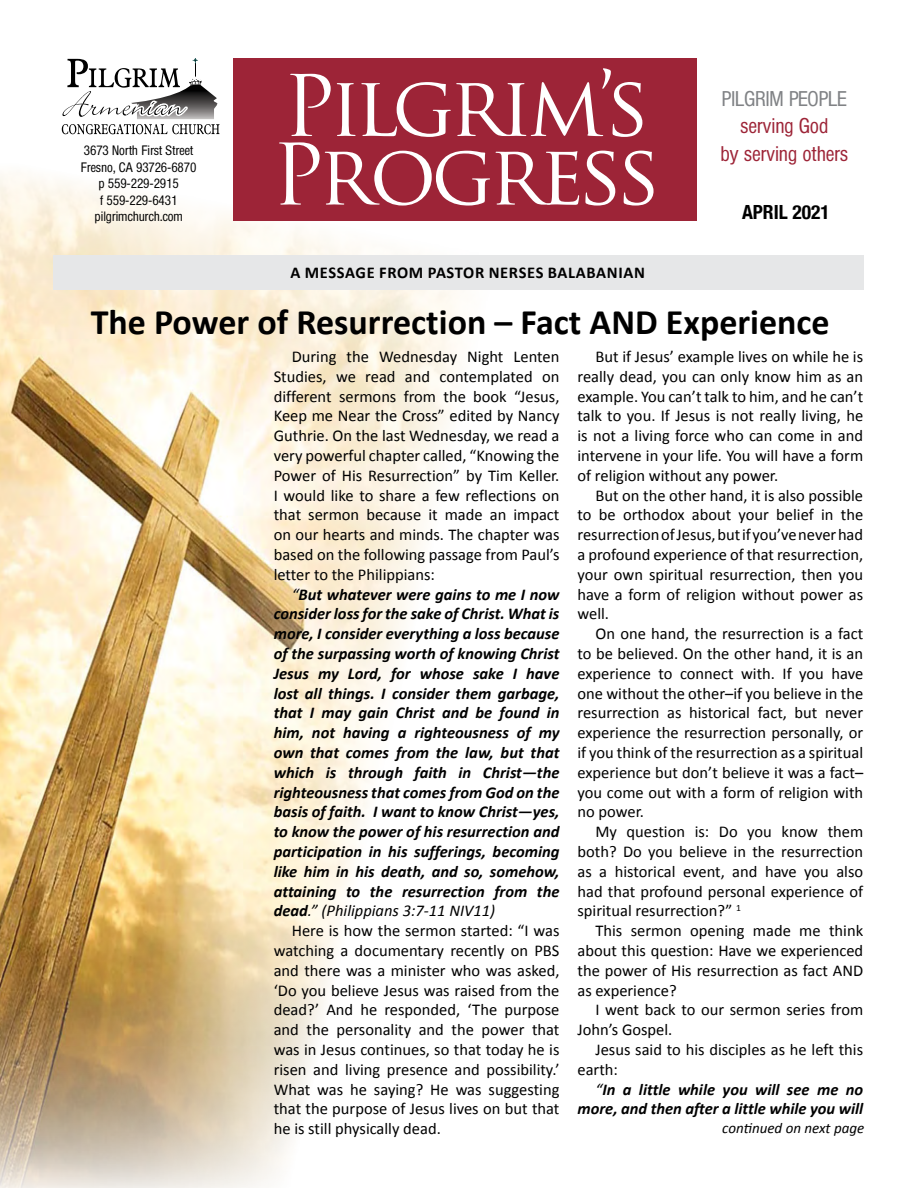
<style>
.page{position:relative;width:918px;height:1188px;background:#fff}
.page>*{position:absolute;margin:0;border:0;box-sizing:border-box;transform-origin:0 0}
.t1{font:82.35px/68.6px "Trajan Pro";letter-spacing:-.06em;color:#fff}
.t2{font:700 36px "Calibri";color:#000}
.t3{font:300 21px/27px "Helten Condensed";letter-spacing:.02em;color:#9d2437;text-align:center}
.t4{font:300 21px "Helten Condensed";letter-spacing:.02em;color:#808285}
.t5{font:700 condensed 19.5px "Helvetica Neue";color:#000}
.t6{font:16.5px/19.8px "Calibri";color:#000;text-align:justify}
.t7{font:italic 700 16.5px/19.8px "Calibri";color:#000;text-align:justify}
.t8{font:700 16.5px "Calibri";letter-spacing:.04em;color:#000}
.t9{font:italic 15px "Calibri";color:#000}
.t10{font:300 13.5px/16.5px "Helten Condensed";letter-spacing:.02em;color:#000;text-align:center}
.s1{font-weight:400}
</style>
<div class="page">
<img style="left:0;top:174px;width:499px;height:1014px">
<div style="left:54px;top:256px;width:810px;height:34px;background:#e6e7e8"></div>
<div style="left:233px;top:59px;width:464px;height:162px;background:#9d2437"></div>
<svg style="left:61px;top:58px;width:159px;height:77px"></svg>
<p class="t10" style="left:81px;top:142px;width:117px">3673 North First Street<br>Fresno, CA 93726-6870 p 559-229-2915<br>f 559-229-6431 pilgrimchurch.com</p>
<h1 class="t1" style="left:272px;top:71px;width:391px">Pilgrim’s<br>Progress</h1>
<p class="t8" style="left:290px;top:262px;width:356px">A MESSAGE FROM PASTOR NERSES BALABANIAN</p>
<p class="t4" style="left:722px;top:88px;width:126px">PILGRIM PEOPLE</p>
<p class="t3" style="left:721px;top:113px;width:129px">serving God<br>by serving others</p>
<p class="t5" style="left:742px;top:196px;width:89px">APRIL 2021</p>
<h2 class="t2" style="left:91px;top:299px;width:740px">The Power of Resurrection – Fact AND Experience</h2>
<p class="t6" style="left:274px;top:346px;width:287px;text-indent:18px">During the Wednesday Night Lenten Studies, we read and contemplated on different sermons from the book “Jesus, Keep me Near the Cross” edited by Nancy Guthrie. On the last Wednesday, we read a very powerful chapter called, “Knowing the Power of His Resurrection” by Tim Keller.<br>I would like to share a few reflections on that sermon because it made an impact on our hearts and minds. The chapter was based on the following passage from Paul’s letter to the Philippians:</p>
<p class="t7" style="left:274px;top:583px;width:287px;text-indent:18px"><span class="s1">“</span>But whatever were gains to me I now consider loss for the sake of Christ. What is more, I consider everything a loss because of the surpassing worth of knowing Christ Jesus my Lord, for whose sake I have lost all things. I consider them garbage, that I may gain Christ and be found in him, not having a righteousness of my own that comes from the law, but that which is through faith in Christ—the righteousness that comes from God on the basis of faith. I want to know Christ—yes, to know the power of his resurrection and participation in his sufferings, becoming like him in his death, and so, somehow, attaining to the resurrection from the dead<span class="s1">.” (Philippians 3:7-11 NIV11)</span></p>
<p class="t6" style="left:274px;top:920px;width:287px;text-indent:18px">Here is how the sermon started: “I was watching a documentary recently on PBS and there was a minister who was asked, ‘Do you believe Jesus was raised from the dead?’ And he responded, ‘The purpose and the personality and the power that was in Jesus continues, so that today he is risen and living presence and possibility.’ What was he saying? He was suggesting that the purpose of Jesus lives on but that he is still physically dead.</p>
<p class="t6" style="left:577px;top:346px;width:287px;text-indent:18px">But if Jesus’ example lives on while he is really dead, you can only know him as an example. You can’t talk to him, and he can’t talk to you. If Jesus is not really living, he is not a living force who can come in and intervene in your life. You will have a form of religion without any power.</p>
<p class="t6" style="left:577px;top:484px;width:287px;text-indent:18px">But on the other hand, it is also possible to be orthodox about your belief in the resurrection of Jesus, but if you’ve never had a profound experience of that resurrection, your own spiritual resurrection, then you have a form of religion without power as well.</p>
<p class="t6" style="left:577px;top:623px;width:287px;text-indent:18px">On one hand, the resurrection is a fact to be believed. On the other hand, it is an experience to connect with. If you have one without the other–if you believe in the resurrection as historical fact, but never experience the resurrection personally, or if you think of the resurrection as a spiritual experience but don’t believe it was a fact– you come out with a form of religion with no power.</p>
<p class="t6" style="left:577px;top:821px;width:287px;text-indent:18px">My question is: Do you know them both? Do you believe in the resurrection as a historical event, and have you also had that profound personal experience of spiritual resurrection?” <sup>1</sup></p>
<p class="t6" style="left:577px;top:920px;width:287px;text-indent:18px">This sermon opening made me think about this question: Have we experienced the power of His resurrection as fact AND as experience?</p>
<p class="t6" style="left:577px;top:999px;width:287px;text-indent:18px">I went back to our sermon series from<br>John’s Gospel.</p>
<p class="t6" style="left:577px;top:1039px;width:287px;text-indent:18px">Jesus said to his disciples as he left this earth:</p>
<p class="t7" style="left:577px;top:1078px;width:287px;text-align:right"><span class="s1">“</span>In a little while you will see me no more, and then after a little while you will</p>
<p class="t9" style="left:722px;top:1119px;width:144px">continued on next page</p>
</div>
